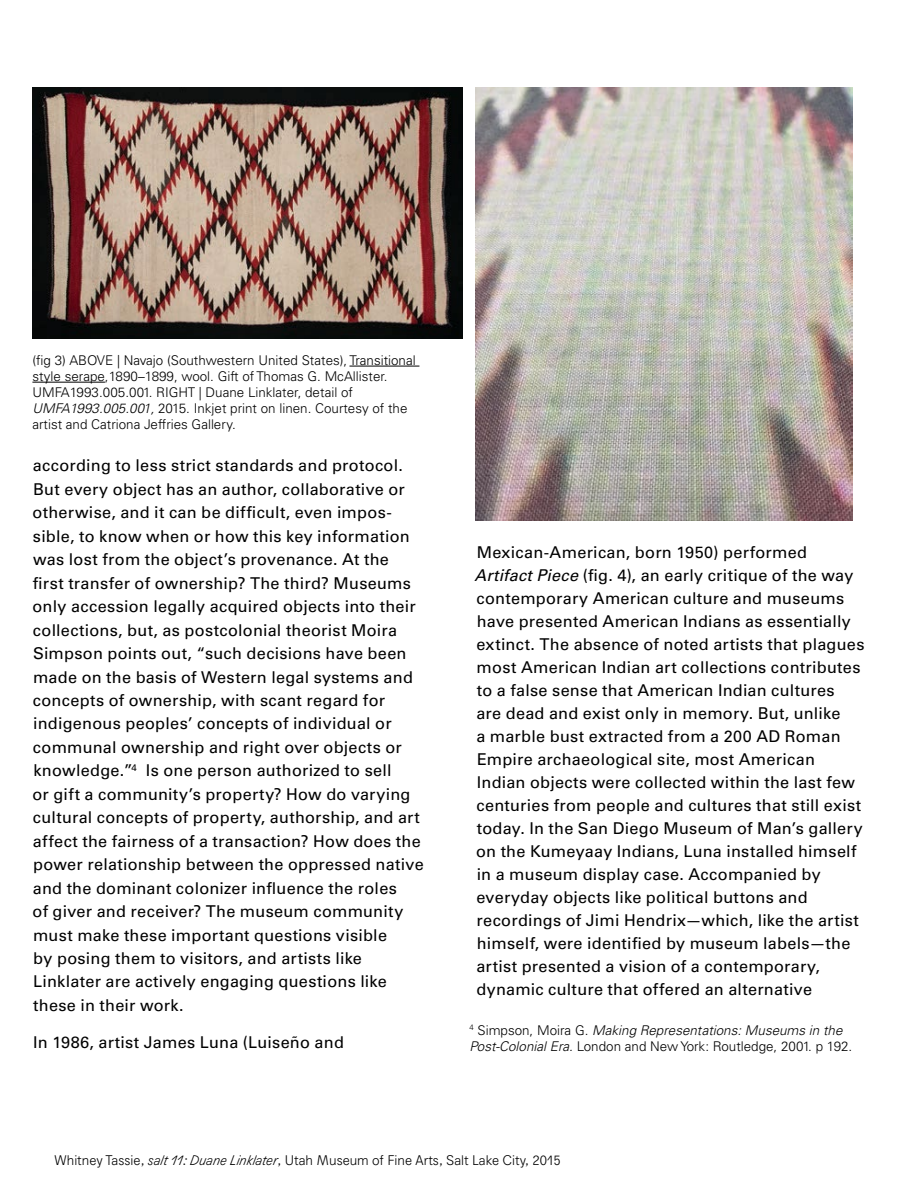
<style>
.page{position:relative;width:918px;height:1188px;background:#fff}
.page>*{position:absolute;margin:0;border:0;box-sizing:border-box;transform-origin:0 0}
.t1{font:16.35px/23.4px "Univers LT Std";letter-spacing:.015em;color:#000}
.t2{font:300 13.5px "Agipo";color:#000}
.t3{font:300 13.35px/16px "Univers LT Std";color:#000}
.s1{font-style:italic}
</style>
<div class="page">
<hr style="left:349px;top:366px;width:70px;height:1px;background:#000">
<hr style="left:32px;top:382px;width:73px;height:1px;background:#000">
<img style="left:476px;top:87px;width:377px;height:433px">
<img style="left:32px;top:87px;width:431px;height:252px">
<p class="t3" style="left:32px;top:352px;width:385px">(fig 3) ABOVE | Navajo (Southwestern United States), Transitional style serape,1890–1899, wool. Gift of Thomas G. McAllister.<br>UMFA1993.005.001. RIGHT | Duane Linklater, detail of <span class="s1">UMFA1993.005.001,</span> 2015. Inkjet print on linen. Courtesy of the artist and Catriona Jeffries Gallery.</p>
<p class="t1" style="left:33px;top:454px;width:393px">according to less strict standards and protocol.<br>But every object has an author, collaborative or otherwise, and it can be difficult, even impos&shy;sible, to know when or how this key information was lost from the object’s provenance. At the<br>first transfer of ownership? The third? Museums only accession legally acquired objects into their collections, but, as postcolonial theorist Moira Simpson points out, “such decisions have been made on the basis of Western legal systems and concepts of ownership, with scant regard for indigenous peoples’ concepts of individual or communal ownership and right over objects or knowledge.”<sup>4</sup> Is one person authorized to sell<br>or gift a community’s property? How do varying cultural concepts of property, authorship, and art affect the fairness of a transaction? How does the power relationship between the oppressed native and the dominant colonizer influence the roles<br>of giver and receiver? The museum community must make these important questions visible<br>by posing them to visitors, and artists like Linklater are actively engaging questions like these in their work.</p>
<p class="t1" style="left:33px;top:1030px;width:312px">In 1986, artist James Luna (Luiseño and</p>
<p class="t3" style="left:469px;top:1022px;width:384px"><sup>4</sup> Simpson, Moira G. <span class="s1">Making Representations: Museums in the<br>Post-Colonial Era.</span> London and New York: Routledge, 2001. p 192.</p>
<p class="t1" style="left:474px;top:541px;width:392px;line-height:23px">Mexican-American, born 1950) performed <span class="s1">Artifact Piece</span> (fig. 4), an early critique of the way contemporary American culture and museums have presented American Indians as essentially extinct. The absence of noted artists that plagues most American Indian art collections contributes to a false sense that American Indian cultures<br>are dead and exist only in memory. But, unlike<br>a marble bust extracted from a 200 AD Roman Empire archaeological site, most American Indian objects were collected within the last few centuries from people and cultures that still exist today. In the San Diego Museum of Man’s gallery on the Kumeyaay Indians, Luna installed himself in a museum display case. Accompanied by everyday objects like political buttons and recordings of Jimi Hendrix—which, like the artist himself, were identified by museum labels—the artist presented a vision of a contemporary, dynamic culture that offered an alternative</p>
<p class="t2" style="left:54px;top:1150px;width:508px">Whitney Tassie, <span class="s1">salt 11: Duane Linklater</span>, Utah Museum of Fine Arts, Salt Lake City, 2015</p>
</div>
